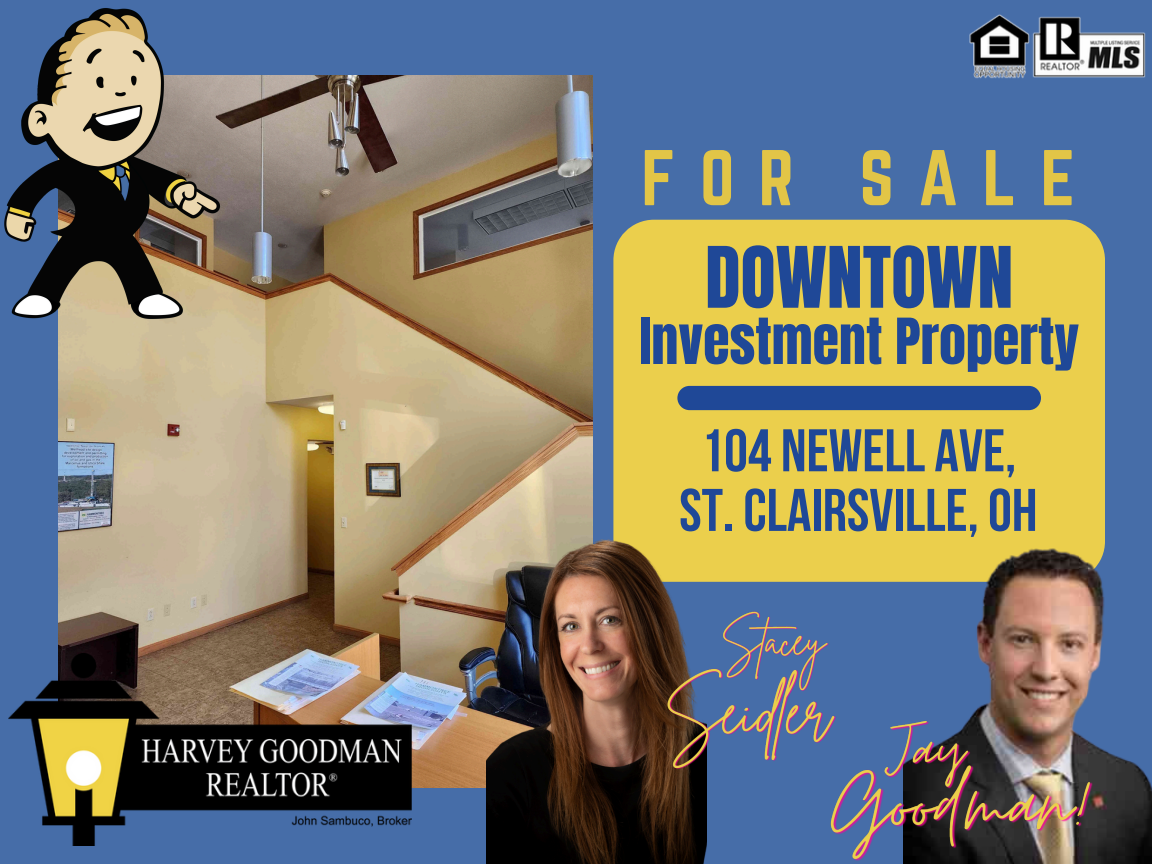
<style>
.page{position:relative;width:1152px;height:864px;background:#466da8}
.page>*{position:absolute;margin:0;border:0;box-sizing:border-box;transform-origin:0 0}
.t1{font:72px "Anton";color:#1f4897}
.t2{font:69px "Norwester";letter-spacing:.35em;color:#e2c547}
.t3{font:700 60px/59.7px "Bebas Neue";color:#1f4897;text-align:center}
.t4{font:54px "Anton";color:#1f4897}
</style>
<div class="page">
<img style="left:58px;top:76px;width:535px;height:712px">
<img style="left:9px;top:653px;width:402px;height:193px">
<img style="left:969px;top:14px;width:177px;height:65px">
<div style="left:613px;top:220px;width:492px;height:362px;background:#ebcf4c;border-radius:40px"></div>
<div style="left:677px;top:386px;width:364px;height:24px;background:#1f4897;border-radius:12px"></div>
<img style="left:4px;top:8px;width:321px;height:377px">
<img style="left:903px;top:544px;width:249px;height:320px">
<img style="left:486px;top:521px;width:221px;height:343px">
<img style="left:830px;top:738px;width:265px;height:126px">
<img style="left:882px;top:699px;width:92px;height:106px">
<img style="left:723px;top:611px;width:106px;height:55px">
<img style="left:663px;top:666px;width:176px;height:105px">
<p class="t2" style="left:641px;top:136px;width:435px">FOR SALE</p>
<h5 class="t1" style="left:705px;top:226px;width:310px">DOWNTOWN</h5>
<h5 class="t4" style="left:639px;top:303px;width:442px">Investment Property</h5>
<p class="t3" style="left:679px;top:426px;width:360px">104 NEWELL AVE,<br>ST. CLAIRSVILLE, OH</p>
</div>
